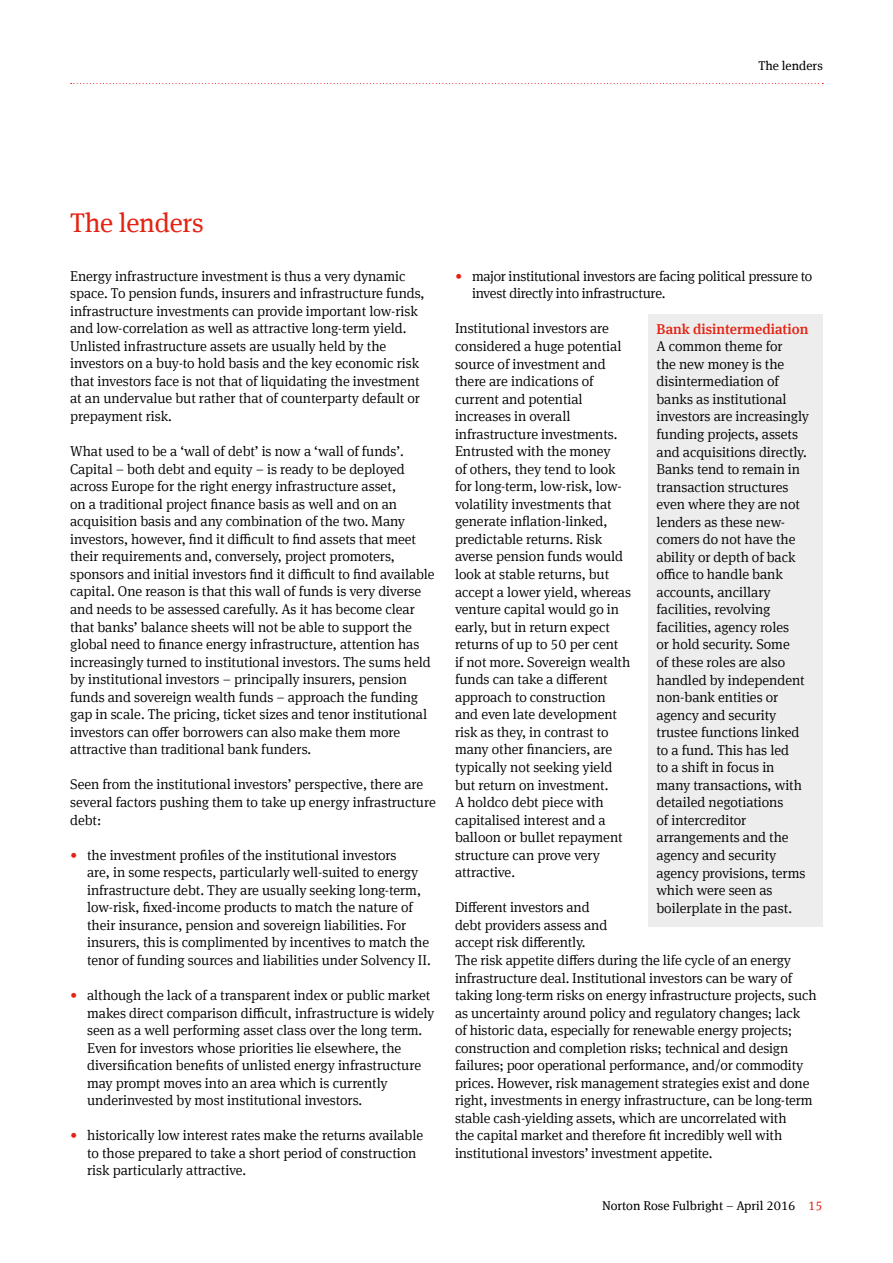
<style>
.page{position:relative;width:893px;height:1263px;background:#fff}
.page>*{position:absolute;margin:0;border:0;box-sizing:border-box;transform-origin:0 0}
.t1{font:27px "Meta Serif Offc Pro";letter-spacing:-.01em;color:#e42313}
.t2{font:300 14.25px/17.5px "Meta Serif Offc Pro";letter-spacing:-.005em;color:#000}
.t3{font:500 14.25px "Meta Serif Offc Pro";color:#e42313}
.t4{font:12.75px "Meta Serif Offc Pro";color:#000}
.s1{color:#e42313}
</style>
<div class="page">
<svg style="left:71px;top:83px;width:752px;height:1px"></svg>
<div style="left:648px;top:314px;width:174px;height:613px;background:#ededed"></div>
<p class="t4" style="left:758px;top:56px;width:66px">The lenders</p>
<h1 class="t1" style="left:70px;top:203px;width:135px">The lenders</h1>
<p class="t2" style="left:70px;top:266px;width:356px">Energy infrastructure investment is thus a very dynamic space. To pension funds, insurers and infrastructure funds, infrastructure investments can provide important low-risk and low-correlation as well as attractive long-term yield.<br>Unlisted infrastructure assets are usually held by the investors on a buy-to hold basis and the key economic risk that investors face is not that of liquidating the investment at an undervalue but rather that of counterparty default or prepayment risk.</p>
<p class="t2" style="left:70px;top:442px;width:366px">What used to be a ‘wall of debt’ is now a ‘wall of funds’.<br>Capital – both debt and equity – is ready to be deployed across Europe for the right energy infrastructure asset,<br>on a traditional project finance basis as well and on an acquisition basis and any combination of the two. Many investors, however, find it difficult to find assets that meet their requirements and, conversely, project promoters, sponsors and initial investors find it difficult to find available capital. One reason is that this wall of funds is very diverse and needs to be assessed carefully. As it has become clear that banks’ balance sheets will not be able to support the global need to finance energy infrastructure, attention has increasingly turned to institutional investors. The sums held by institutional investors – principally insurers, pension funds and sovereign wealth funds – approach the funding gap in scale. The pricing, ticket sizes and tenor institutional investors can offer borrowers can also make them more attractive than traditional bank funders.</p>
<p class="t2" style="left:70px;top:775px;width:367px">Seen from the institutional investors’ perspective, there are several factors pushing them to take up energy infrastructure debt:</p>
<p class="t2" style="left:87px;top:845px;width:345px;text-indent:-17px"><span class="s1">•</span> the investment profiles of the institutional investors<br>are, in some respects, particularly well-suited to energy infrastructure debt. They are usually seeking long-term, low-risk, fixed-income products to match the nature of their insurance, pension and sovereign liabilities. For insurers, this is complimented by incentives to match the tenor of funding sources and liabilities under Solvency II.</p>
<p class="t2" style="left:87px;top:985px;width:349px;text-indent:-17px"><span class="s1">•</span> although the lack of a transparent index or public market makes direct comparison difficult, infrastructure is widely seen as a well performing asset class over the long term.<br>Even for investors whose priorities lie elsewhere, the diversification benefits of unlisted energy infrastructure may prompt moves into an area which is currently underinvested by most institutional investors.</p>
<p class="t2" style="left:87px;top:1126px;width:338px;text-indent:-17px"><span class="s1">•</span> historically low interest rates make the returns available to those prepared to take a short period of construction risk particularly attractive.</p>
<p class="t2" style="left:472px;top:266px;width:342px;text-indent:-17px"><span class="s1">•</span> major institutional investors are facing political pressure to invest directly into infrastructure.</p>
<p class="t2" style="left:455px;top:319px;width:178px">Institutional investors are considered a huge potential source of investment and there are indications of current and potential increases in overall infrastructure investments.<br>Entrusted with the money<br>of others, they tend to look for long-term, low-risk, low&shy;volatility investments that generate inflation-linked, predictable returns. Risk averse pension funds would look at stable returns, but accept a lower yield, whereas venture capital would go in early, but in return expect returns of up to 50 per cent<br>if not more. Sovereign wealth funds can take a different approach to construction and even late development risk as they, in contrast to many other financiers, are typically not seeking yield but return on investment.<br>A holdco debt piece with capitalised interest and a balloon or bullet repayment structure can prove very attractive.</p>
<p class="t2" style="left:455px;top:898px;width:363px">Different investors and<br>debt providers assess and<br>accept risk differently.<br>The risk appetite differs during the life cycle of an energy infrastructure deal. Institutional investors can be wary of taking long-term risks on energy infrastructure projects, such as uncertainty around policy and regulatory changes; lack<br>of historic data, especially for renewable energy projects; construction and completion risks; technical and design failures; poor operational performance, and/or commodity prices. However, risk management strategies exist and done right, investments in energy infrastructure, can be long-term stable cash-yielding assets, which are uncorrelated with<br>the capital market and therefore fit incredibly well with institutional investors’ investment appetite.</p>
<p class="t3" style="left:656px;top:318px;width:153px">Bank disintermediation</p>
<p class="t2" style="left:656px;top:337px;width:154px">A common theme for<br>the new money is the disintermediation of banks as institutional investors are increasingly funding projects, assets and acquisitions directly.<br>Banks tend to remain in transaction structures even where they are not lenders as these new&shy;comers do not have the ability or depth of back office to handle bank accounts, ancillary facilities, revolving facilities, agency roles<br>or hold security. Some<br>of these roles are also handled by independent non-bank entities or agency and security trustee functions linked to a fund. This has led<br>to a shift in focus in many transactions, with detailed negotiations<br>of intercreditor arrangements and the agency and security agency provisions, terms which were seen as boilerplate in the past.</p>
<p class="t4" style="left:602px;top:1197px;width:222px">Norton Rose Fulbright – April 2016 <span class="s1">15</span></p>
</div>
